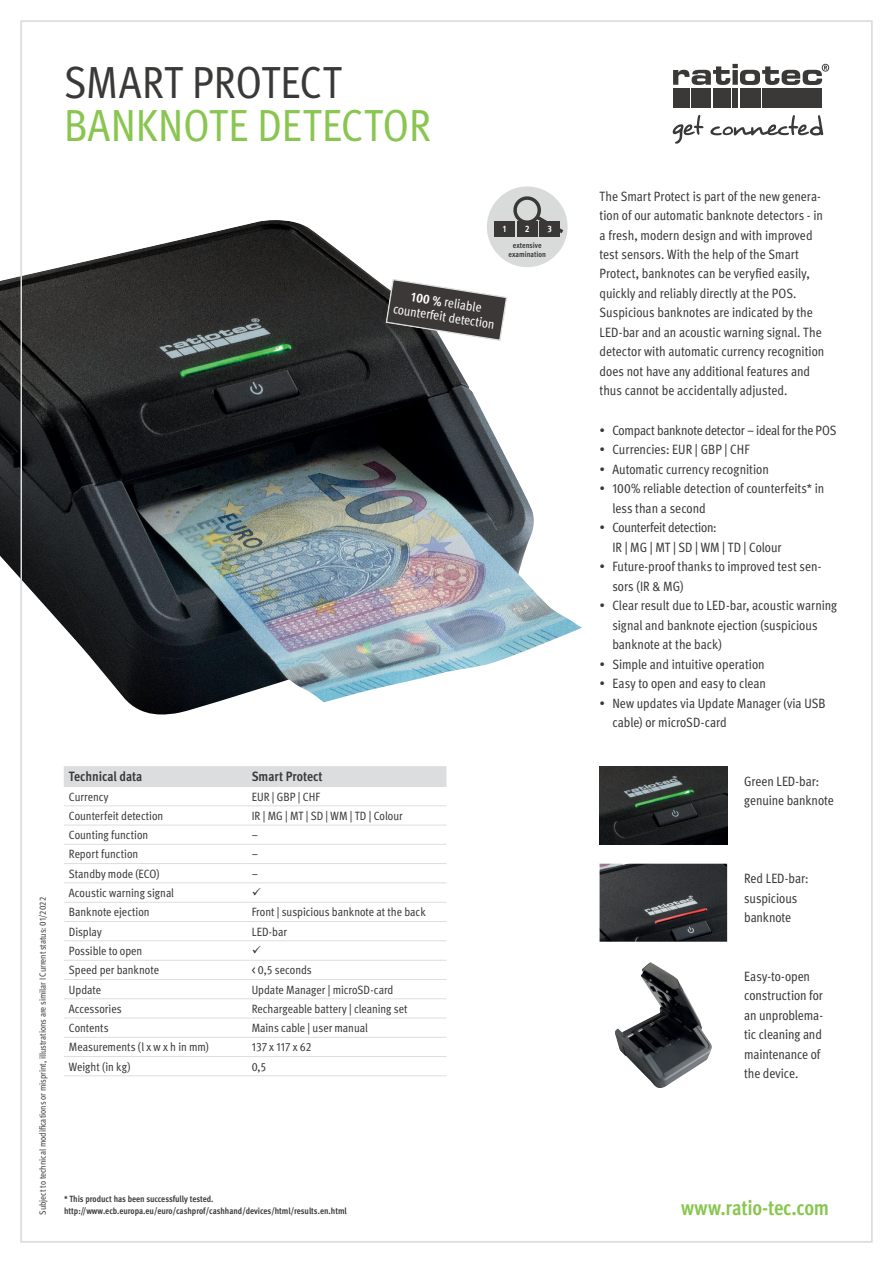
<style>
.page{position:relative;width:893px;height:1263px;background:#fff}
.page>*{position:absolute;margin:0;border:0;box-sizing:border-box;transform-origin:0 0}
.t1{font:condensed 45px "Meta Pro";letter-spacing:.005em;color:#89c650}
.t2{font:condensed 45px "Meta Pro";letter-spacing:.005em;color:#3a3938}
.t3{font:700 condensed 21px "Meta Pro";letter-spacing:-.015em;color:#89c650}
.t4{font:condensed 13.5px/19.5px "Meta Pro";color:#3a3938}
.t5{font:condensed 13.5px "Meta Pro";letter-spacing:-.02em;color:#3a3938}
.t6{font:700 condensed 13.5px "Meta Pro";letter-spacing:-.005em;color:#3a3938}
.t7{font:condensed 13.35px/14.4px "Meta Pro";color:#fff;text-align:center}
.t8{font:condensed 12px "Meta Pro";color:#3a3938}
.t9{font:700 condensed 9.45px "Meta Pro";color:#fff}
.t10{font:700 condensed 9px/12px "Meta Pro";letter-spacing:-.005em;color:#3a3938}
.t11{font:condensed 9px "Meta Pro";color:#3a3938}
.t12{font:700 condensed 7.8px/8.7px "Meta Pro";color:#3a3737;text-align:center}
.s1{font-weight:700}
</style>
<div class="page">
<div style="left:673px;top:88px;width:16px;height:19px;background:#3a3938"></div>
<div style="left:692px;top:88px;width:19px;height:19px;background:#3a3938"></div>
<div style="left:762px;top:88px;width:60px;height:19px;background:#3a3938"></div>
<div style="left:713px;top:88px;width:17px;height:19px;background:#3a3938"></div>
<div style="left:732px;top:88px;width:6px;height:19px;background:#3a3938"></div>
<div style="left:740px;top:88px;width:20px;height:19px;background:#3a3938"></div>
<svg style="left:673px;top:64px;width:156px;height:21px"></svg>
<svg style="left:673px;top:115px;width:30px;height:29px"></svg>
<svg style="left:710px;top:115px;width:113px;height:21px"></svg>
<img style="left:0;top:220px;width:582px;height:496px">
<img style="left:600px;top:766px;width:127px;height:78px">
<div style="left:487px;top:186px;width:81px;height:81px;background:#d9dbda;border-radius:50%"></div>
<svg style="left:513px;top:193px;width:54px;height:43px"></svg>
<div style="left:539px;top:221px;width:21px;height:15px;background:#3a3737"></div>
<div style="left:517px;top:221px;width:21px;height:15px;background:#3a3737"></div>
<div style="left:494px;top:221px;width:21px;height:15px;background:#3a3737"></div>
<div style="left:64px;top:766px;width:382px;height:20px;background:#dcdddf"></div>
<hr style="left:64px;top:863px;width:183px;height:1px;background:#dcdddf">
<hr style="left:247px;top:863px;width:199px;height:1px;background:#dcdddf">
<hr style="left:64px;top:902px;width:183px;height:1px;background:#dcdddf">
<hr style="left:247px;top:902px;width:199px;height:1px;background:#dcdddf">
<hr style="left:64px;top:940px;width:183px;height:1px;background:#dcdddf">
<hr style="left:247px;top:940px;width:199px;height:1px;background:#dcdddf">
<hr style="left:64px;top:979px;width:183px;height:1px;background:#dcdddf">
<hr style="left:247px;top:979px;width:199px;height:1px;background:#dcdddf">
<hr style="left:64px;top:1018px;width:183px;height:1px;background:#dcdddf">
<hr style="left:247px;top:1018px;width:199px;height:1px;background:#dcdddf">
<hr style="left:64px;top:1056px;width:183px;height:1px;background:#dcdddf">
<hr style="left:247px;top:1056px;width:199px;height:1px;background:#dcdddf">
<hr style="left:64px;top:786px;width:183px;height:1px;background:#dcdddf">
<hr style="left:247px;top:786px;width:199px;height:1px;background:#dcdddf">
<hr style="left:64px;top:825px;width:183px;height:1px;background:#dcdddf">
<hr style="left:247px;top:825px;width:199px;height:1px;background:#dcdddf">
<hr style="left:64px;top:805px;width:183px;height:1px;background:#dcdddf">
<hr style="left:247px;top:805px;width:199px;height:1px;background:#dcdddf">
<hr style="left:64px;top:844px;width:183px;height:1px;background:#dcdddf">
<hr style="left:247px;top:844px;width:199px;height:1px;background:#dcdddf">
<hr style="left:64px;top:882px;width:183px;height:1px;background:#dcdddf">
<hr style="left:247px;top:882px;width:199px;height:1px;background:#dcdddf">
<hr style="left:64px;top:921px;width:183px;height:1px;background:#dcdddf">
<hr style="left:247px;top:921px;width:199px;height:1px;background:#dcdddf">
<hr style="left:64px;top:960px;width:183px;height:1px;background:#dcdddf">
<hr style="left:247px;top:960px;width:199px;height:1px;background:#dcdddf">
<hr style="left:64px;top:998px;width:183px;height:1px;background:#dcdddf">
<hr style="left:247px;top:998px;width:199px;height:1px;background:#dcdddf">
<hr style="left:64px;top:1037px;width:183px;height:1px;background:#dcdddf">
<hr style="left:247px;top:1037px;width:199px;height:1px;background:#dcdddf">
<hr style="left:64px;top:1075px;width:183px;height:1px;background:#dcdddf">
<hr style="left:247px;top:1075px;width:199px;height:1px;background:#dcdddf">
<svg style="left:385px;top:279px;width:122px;height:62px"></svg>
<img style="left:600px;top:864px;width:127px;height:78px">
<img style="left:615px;top:962px;width:97px;height:126px">
<h1 class="t2" style="left:64px;top:48px;width:279px">SMART PROTECT</h1>
<h1 class="t1" style="left:64px;top:92px;width:368px">BANKNOTE DETECTOR</h1>
<p class="t9" style="left:503px;top:221px;width:5px">1</p>
<p class="t9" style="left:525px;top:221px;width:6px">2</p>
<p class="t9" style="left:547px;top:221px;width:6px">3</p>
<p class="t12" style="left:509px;top:241px;width:39px">extensive examination</p>
<p class="t7" style="left:397px;top:286px;width:104px;rotate:9deg"><span class="s1">100 %</span> reliable counterfeit detection</p>
<p class="t11" style="left:36px;top:1215px;width:319px;rotate:-90deg">Subject to technical modifications or misprint, illustrations are similar I Current status: 01/2022</p>
<p class="t6" style="left:69px;top:766px;width:75px">Technical data</p>
<p class="t6" style="left:252px;top:766px;width:72px">Smart Protect</p>
<p class="t8" style="left:69px;top:787px;width:41px">Currency</p>
<p class="t8" style="left:252px;top:787px;width:70px">EUR | GBP | CHF</p>
<p class="t8" style="left:69px;top:807px;width:96px">Counterfeit detection</p>
<p class="t8" style="left:252px;top:807px;width:152px">IR | MG | MT | SD | WM | TD | Colour</p>
<p class="t8" style="left:69px;top:826px;width:81px">Counting function</p>
<p class="t8" style="left:252px;top:826px;width:8px">–</p>
<p class="t8" style="left:69px;top:845px;width:71px">Report function</p>
<p class="t8" style="left:252px;top:845px;width:8px">–</p>
<p class="t8" style="left:69px;top:864px;width:92px">Standby mode (ECO)</p>
<p class="t8" style="left:252px;top:864px;width:8px">–</p>
<p class="t8" style="left:69px;top:884px;width:107px">Acoustic warning signal</p>
<p class="t8" style="left:69px;top:903px;width:82px">Banknote ejection</p>
<p class="t8" style="left:252px;top:903px;width:175px">Front | suspicious banknote at the back</p>
<p class="t8" style="left:69px;top:922px;width:34px">Display</p>
<p class="t8" style="left:252px;top:922px;width:37px">LED-bar</p>
<p class="t8" style="left:69px;top:942px;width:75px">Possible to open</p>
<p class="t8" style="left:69px;top:961px;width:92px">Speed per banknote</p>
<p class="t8" style="left:252px;top:961px;width:62px">&lt; 0,5 seconds</p>
<p class="t8" style="left:69px;top:980px;width:34px">Update</p>
<p class="t8" style="left:252px;top:980px;width:143px">Update Manager | microSD-card</p>
<p class="t8" style="left:69px;top:1000px;width:54px">Accessories</p>
<p class="t8" style="left:252px;top:1000px;width:157px">Rechargeable battery | cleaning set</p>
<p class="t8" style="left:69px;top:1019px;width:41px">Contents</p>
<p class="t8" style="left:252px;top:1019px;width:118px">Mains cable | user manual</p>
<p class="t8" style="left:69px;top:1038px;width:141px">Measurements (l x w x h in mm)</p>
<p class="t8" style="left:252px;top:1038px;width:61px">137 x 117 x 62</p>
<p class="t8" style="left:69px;top:1057px;width:63px">Weight (in kg)</p>
<p class="t8" style="left:252px;top:1057px;width:16px">0,5</p>
<p class="t10" style="left:64px;top:1192px;width:284px">* This product has been successfully tested. http://www.ecb.europa.eu/euro/cashprof/cashhand/devices/html/results.en.html</p>
<p class="t4" style="left:600px;top:185px;width:226px">The Smart Protect is part of the new genera&shy;tion of our automatic banknote detectors - in a fresh, modern design and with improved test sensors. With the help of the Smart Protect, banknotes can be veryfied easily, quickly and reliably directly at the POS.<br>Suspicious banknotes are indicated by the LED-bar and an acoustic warning signal. The detector with automatic currency recognition does not have any additional features and thus cannot be accidentally adjusted.</p>
<p class="t5" style="left:600px;top:420px;width:238px">• Compact banknote detector – ideal for the POS</p>
<p class="t4" style="left:600px;top:439px;width:152px">• Currencies: EUR | GBP | CHF</p>
<p class="t4" style="left:600px;top:458px;width:171px">• Automatic currency recognition</p>
<p class="t4" style="left:612px;top:478px;width:214px;text-indent:-13px">• 100% reliable detection of counterfeits* in less than a second</p>
<p class="t4" style="left:612px;top:517px;width:171px;text-indent:-13px">• Counterfeit detection:<br>IR | MG | MT | SD | WM | TD | Colour</p>
<p class="t4" style="left:612px;top:556px;width:211px;text-indent:-13px">• Future-proof thanks to improved test sen&shy;sors (IR &amp; MG)</p>
<p class="t4" style="left:612px;top:595px;width:226px;text-indent:-13px">• Clear result due to LED-bar, acoustic warning signal and banknote ejection (suspicious banknote at the back)</p>
<p class="t4" style="left:600px;top:653px;width:167px">• Simple and intuitive operation</p>
<p class="t4" style="left:600px;top:673px;width:168px">• Easy to open and easy to clean</p>
<p class="t4" style="left:612px;top:692px;width:215px;text-indent:-13px">• New updates via Update Manager (via USB cable) or microSD-card</p>
<p class="t4" style="left:744px;top:770px;width:91px">Green LED-bar: genuine banknote</p>
<p class="t4" style="left:744px;top:868px;width:66px">Red LED-bar: suspicious banknote</p>
<p class="t4" style="left:744px;top:965px;width:80px">Easy-to-open construction for an unproblema&shy;tic cleaning and maintenance of the device.</p>
<h2 class="t3" style="left:681px;top:1191px;width:150px">www.ratio-tec.com</h2>
</div>
